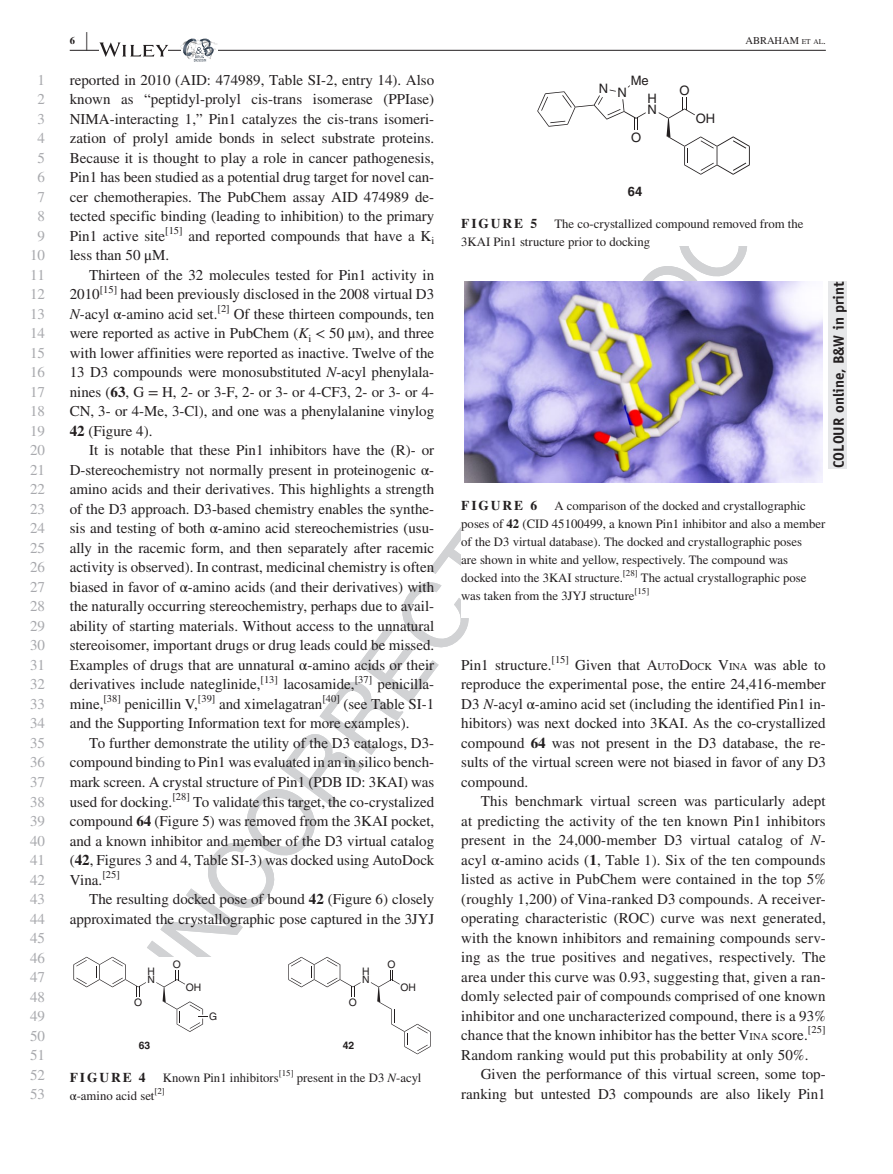
<style>
.page{position:relative;width:893px;height:1174px;background:#fff}
.page>*{position:absolute;margin:0;border:0;box-sizing:border-box;transform-origin:0 0}
.t1{font:700 25.95px "STIX";color:#231f20;scale:.36 1}
.t2{font:15px/19.5px "STIX";color:#231f20;text-align:justify}
.t3{font:15px/19.5px "STIX";color:#a8a9ad;text-align:center}
.t4{font:700 15px "Officina Sans";color:#231f20}
.t5{font:700 13.5px "STIX";letter-spacing:.14em;color:#231f20}
.t6{font:13.05px/10.8px "Helvetica";color:#231f20}
.t7{font:700 13.05px "Helvetica";color:#231f20}
.t8{font:12.75px/18px "STIX";color:#231f20}
.t9{font:10.5px "STIX";color:#231f20}
.t10{font:10.5px "STIX";color:#231f20}
.t11{font:700 10.5px "STIX";color:#231f20}
.t12{font:10.35px/8.6px "Helvetica";color:#231f20}
.t13{font:700 10.35px "Helvetica";color:#231f20}
.t14{font:8.85px "STIX";color:#231f20}
.s1{font-size:7.35px}
.s2{font-style:italic}
.s3{font-size:10.5px}
.s4{font-weight:700}
.s5{font-style:inherit}
</style>
<div class="page">
<svg style="left:147px;top:246px;width:600px;height:710px"></svg>
<hr style="left:70px;top:50px;width:756px;height:1px;background:#231f20">
<svg style="left:99px;top:42px;width:69px;height:15px"></svg>
<svg style="left:181px;top:38px;width:36px;height:24px"></svg>
<svg style="left:73px;top:956px;width:73px;height:40px"></svg>
<svg style="left:288px;top:957px;width:73px;height:39px"></svg>
<svg style="left:371px;top:970px;width:60px;height:84px"></svg>
<svg style="left:156px;top:970px;width:52px;height:62px"></svg>
<svg style="left:658px;top:97px;width:92px;height:78px"></svg>
<svg style="left:537px;top:85px;width:109px;height:45px"></svg>
<div style="left:461px;top:482px;width:365px;height:136px;background:#fff"></div>
<div style="left:461px;top:281px;width:365px;height:201px;background:linear-gradient(to bottom,#fff,#fff)"></div>
<img style="left:465px;top:281px;width:357px;height:201px">
<div style="left:829px;top:281px;width:18px;height:187px;background:#e6e7e9"></div>
<p class="t3" style="left:30px;top:71px;width:16px">1<br>2<br>3<br>4<br>5<br>6<br>7<br>8<br>9<br>10<br>11<br>12<br>13<br>14<br>15<br>16<br>17<br>18<br>19<br>20<br>21<br>22<br>23<br>24<br>25<br>26<br>27<br>28<br>29<br>30<br>31<br>32<br>33<br>34<br>35<br>36<br>37<br>38<br>39<br>40<br>41<br>42<br>43<br>44<br>45<br>46<br>47<br>48<br>49<br>50<br>51<br>52<br>53</p>
<p class="t11" style="left:70px;top:34px;width:7px">6</p>
<h1 class="t1" style="left:86px;top:26px;width:7px">|</h1>
<p class="t10" style="left:745px;top:33px;width:82px">ABRAHAM <span class="s1">ET AL</span>.</p>
<p class="t2" style="left:70px;top:71px;width:366px">reported in 2010 (AID: 474989, Table SI-2, entry 14). Also known as “peptidyl-prolyl cis-trans isomerase (PPIase)<br>NIMA-interacting 1,” Pin1 catalyzes the cis-trans isomeri&shy;zation of prolyl amide bonds in select substrate proteins.<br>Because it is thought to play a role in cancer pathogenesis, Pin1 has been studied as a potential drug target for novel can&shy;cer chemotherapies. The PubChem assay AID 474989 de&shy;tected specific binding (leading to inhibition) to the primary Pin1 active site</p>
<p class="t6" style="left:631px;top:75px;width:20px">Me</p>
<p class="t6" style="left:599px;top:85px;width:29px">N N</p>
<p class="t6" style="left:679px;top:85px;width:12px">O</p>
<p class="t6" style="left:647px;top:93px;width:11px">H<br>N</p>
<p class="t6" style="left:696px;top:113px;width:21px">OH</p>
<p class="t6" style="left:631px;top:132px;width:12px">O</p>
<p class="t7" style="left:628px;top:183px;width:16px">64</p>
<p class="t5" style="left:461px;top:215px;width:77px">FIGURE 5</p>
<p class="t8" style="left:461px;top:215px;width:344px;text-indent:93px">The co-crystallized compound removed from the<br>3KAI Pin1 structure prior to docking</p>
<p class="t9" style="left:165px;top:223px;width:19px">[15]</p>
<p class="t2" style="left:188px;top:227px;width:247px">and reported compounds that have a K<sub>i</sub></p>
<p class="t2" style="left:70px;top:246px;width:101px">less than 50 μM.</p>
<p class="t2" style="left:89px;top:266px;width:346px">Thirteen of the 32 molecules tested for Pin1 activity in</p>
<p class="t2" style="left:70px;top:285px;width:31px">2010</p>
<p class="t9" style="left:100px;top:282px;width:19px">[15]</p>
<p class="t4" style="left:829px;top:468px;width:188px;rotate:-90deg">COLOUR online, B&amp;W in print</p>
<p class="t2" style="left:70px;top:285px;width:366px;text-indent:51px">had been previously disclosed in the 2008 virtual D3<br><span class="s2">N</span>-acyl α-amino acid set.</p>
<p class="t9" style="left:217px;top:301px;width:14px">[2]</p>
<p class="t2" style="left:70px;top:305px;width:366px;text-indent:164px">Of these thirteen compounds, ten were reported as active in PubChem (<span class="s2">K</span><sub>i</sub> &lt; 50 μ<span class="s3">M</span>), and three with lower affinities were reported as inactive. Twelve of the 13 D3 compounds were monosubstituted <span class="s2">N</span>-acyl phenylala&shy;nines (<span class="s4">63</span>, G = H, 2- or 3-F, 2- or 3- or 4-CF3, 2- or 3- or 4- CN, 3- or 4-Me, 3-Cl), and one was a phenylalanine vinylog <span class="s4">42</span> (Figure 4).</p>
<p class="t2" style="left:70px;top:441px;width:366px;text-indent:20px">It is notable that these Pin1 inhibitors have the (R)- or D-stereochemistry not normally present in proteinogenic α&shy;amino acids and their derivatives. This highlights a strength of the D3 approach. D3-based chemistry enables the synthe&shy;sis and testing of both α-amino acid stereochemistries (usu&shy;ally in the racemic form, and then separately after racemic activity is observed). In contrast, medicinal chemistry is often biased in favor of α-amino acids (and their derivatives) with the naturally occurring stereochemistry, perhaps due to avail&shy;ability of starting materials. Without access to the unnatural stereoisomer, important drugs or drug leads could be missed.<br>Examples of drugs that are unnatural α-amino acids or their derivatives include nateglinide,<sup>[13]</sup> lacosamide,</p>
<p class="t5" style="left:461px;top:497px;width:77px">FIGURE 6</p>
<p class="t8" style="left:461px;top:497px;width:366px;text-indent:93px">A comparison of the docked and crystallographic poses of <span class="s4">42</span> (CID 45100499, a known Pin1 inhibitor and also a member of the D3 virtual database). The docked and crystallographic poses<br>are shown in white and yellow, respectively. The compound was docked into the 3KAI structure.<sup>[28]</sup> The actual crystallographic pose was taken from the 3JYJ structure</p>
<p class="t14" style="left:634px;top:585px;width:16px">[15]</p>
<p class="t2" style="left:461px;top:656px;width:92px">Pin1 structure.</p>
<p class="t9" style="left:551px;top:652px;width:19px">[15]</p>
<p class="t2" style="left:461px;top:656px;width:366px;text-indent:114px">Given that <span class="s5">A</span><span class="s3">UTO</span><span class="s5">D</span><span class="s3">OCK</span> <span class="s5">V</span><span class="s3">INA</span> was able to reproduce the experimental pose, the entire 24,416-member D3 <span class="s2">N</span>-acyl α-amino acid set (including the identified Pin1 in&shy;hibitors) was next docked into 3KAI. As the co-crystallized compound <span class="s4">64</span> was not present in the D3 database, the re&shy;sults of the virtual screen were not biased in favor of any D3 compound.</p>
<p class="t2" style="left:461px;top:792px;width:366px;text-indent:20px">This benchmark virtual screen was particularly adept at predicting the activity of the ten known Pin1 inhibitors present in the 24,000-member D3 virtual catalog of <span class="s2">N&shy;</span>acyl α-amino acids (<span class="s4">1</span>, Table 1). Six of the ten compounds listed as active in PubChem were contained in the top 5% (roughly 1,200) of Vina-ranked D3 compounds. A receiver&shy;operating characteristic (ROC) curve was next generated, with the known inhibitors and remaining compounds serv&shy;ing as the true positives and negatives, respectively. The area under this curve was 0.93, suggesting that, given a ran&shy;domly selected pair of compounds comprised of one known inhibitor and one uncharacterized compound, there is a 93% chance that the known inhibitor has the better <span class="s5">V</span><span class="s3">INA</span> score.</p>
<p class="t9" style="left:355px;top:672px;width:19px">[37]</p>
<p class="t2" style="left:378px;top:675px;width:58px">penicilla-</p>
<p class="t2" style="left:70px;top:695px;width:35px">mine,</p>
<p class="t9" style="left:103px;top:691px;width:19px">[38]</p>
<p class="t2" style="left:125px;top:695px;width:75px">penicillin V,</p>
<p class="t9" style="left:198px;top:691px;width:19px">[39]</p>
<p class="t2" style="left:219px;top:695px;width:105px">and ximelagatran</p>
<p class="t9" style="left:322px;top:691px;width:19px">[40]</p>
<p class="t2" style="left:70px;top:695px;width:366px;text-indent:274px">(see Table SI-1 and the Supporting Information text for more examples).</p>
<p class="t2" style="left:70px;top:734px;width:366px;text-indent:20px">To further demonstrate the utility of the D3 catalogs, D3- compound binding to Pin1 was evaluated in an in silico bench&shy;mark screen. A crystal structure of Pin1 (PDB ID: 3KAI) was used for docking.</p>
<p class="t9" style="left:172px;top:789px;width:19px">[28]</p>
<p class="t2" style="left:70px;top:792px;width:366px;text-indent:123px">To validate this target, the co-crystalized compound <span class="s4">64</span> (Figure 5) was removed from the 3KAI pocket, and a known inhibitor and member of the D3 virtual catalog (<span class="s4">42</span>, Figures 3 and 4, Table SI-3) was docked using AutoDock Vina.</p>
<p class="t9" style="left:102px;top:867px;width:19px">[25]</p>
<p class="t2" style="left:70px;top:890px;width:366px;text-align:right">The resulting docked pose of bound <span class="s4">42</span> (Figure 6) closely approximated the crystallographic pose captured in the 3JYJ</p>
<p class="t12" style="left:173px;top:960px;width:10px">O</p>
<p class="t12" style="left:388px;top:960px;width:10px">O</p>
<p class="t12" style="left:147px;top:966px;width:9px">H<br>N</p>
<p class="t12" style="left:362px;top:966px;width:9px">H<br>N</p>
<p class="t12" style="left:186px;top:982px;width:17px">OH</p>
<p class="t12" style="left:400px;top:982px;width:17px">OH</p>
<p class="t12" style="left:134px;top:997px;width:10px">O</p>
<p class="t12" style="left:349px;top:997px;width:10px">O</p>
<p class="t12" style="left:209px;top:1012px;width:10px">G</p>
<p class="t9" style="left:808px;top:1022px;width:19px">[25]</p>
<p class="t13" style="left:139px;top:1038px;width:13px">63</p>
<p class="t13" style="left:343px;top:1038px;width:13px">42</p>
<p class="t2" style="left:461px;top:1046px;width:349px">Random ranking would put this probability at only 50%.</p>
<p class="t2" style="left:481px;top:1065px;width:346px">Given the performance of this virtual screen, some top-</p>
<p class="t2" style="left:461px;top:1085px;width:366px">ranking but untested D3 compounds are also likely Pin1</p>
<p class="t5" style="left:70px;top:1069px;width:77px">FIGURE 4</p>
<p class="t8" style="left:163px;top:1069px;width:260px">Known Pin1 inhibitors<sup>[15]</sup> present in the D3 <span class="s2">N</span>-acyl</p>
<p class="t8" style="left:70px;top:1087px;width:86px">α-amino acid set</p>
<p class="t14" style="left:154px;top:1085px;width:12px">[2]</p>
</div>
